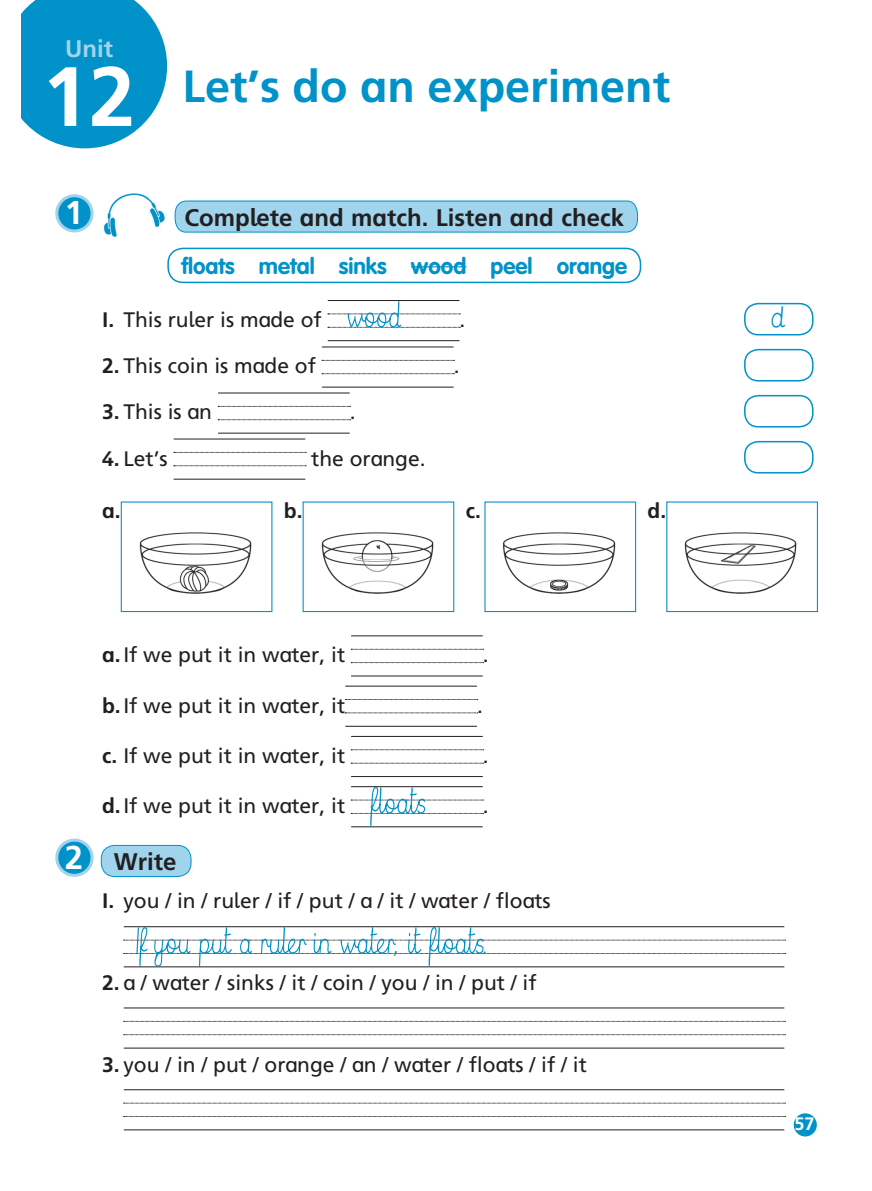
<style>
.page{position:relative;width:872px;height:1191px;background:#fff}
.page>*{position:absolute;margin:0;border:0;box-sizing:border-box;transform-origin:0 0}
.t1{font:700 84px "Frutiger";color:#fff}
.t2{font:700 45px "Infant Frutiger";color:#0092c8}
.t3{font:700 33px "Frutiger";color:#fff}
.t4{font:28.35px "Cursive Script";color:#0092c8;scale:.9 1}
.t5{font:700 24px "Infant Frutiger";color:#231f20}
.t6{font:700 24px "Infant Frutiger";color:#a0d4ec}
.t7{font:700 22.5px "VAG Rounded";color:#0092c8}
.t8{font:21px "Infant Frutiger";color:#231f20}
.t9{font:700 21px "Infant Frutiger";color:#231f20}
.t10{font:700 18px "Frutiger";color:#fff}
.s1{font-weight:700}
.s2{font-family:"Frutiger";font-size:33px;color:#fff}
</style>
<div class="page">
<div style="left:793px;top:1112px;width:24px;height:25px;background:#0092c8;border-radius:50%"></div>
<div style="left:792px;top:1111px;width:26px;height:27px;border:2px solid #fff;border-radius:50%"></div>
<svg style="left:55px;top:194px;width:39px;height:39px"></svg>
<img style="left:103px;top:193px;width:62px;height:44px">
<svg style="left:174px;top:200px;width:464px;height:33px;background:#99d1ea"></svg>
<hr style="left:411px;top:266px;width:55px;height:1px;background:#0092c8">
<div style="left:167px;top:248px;width:474px;height:35px;border:2px solid #0092c8;border-radius:15px"></div>
<hr style="left:328px;top:300px;width:131px;height:1px;background:#231f20">
<hr style="left:328px;top:340px;width:131px;height:1px;background:#231f20">
<svg style="left:328px;top:301px;width:132px;height:27px"></svg>
<div style="left:744px;top:303px;width:69px;height:32px;border:2px solid #0092c8;border-radius:14px"></div>
<hr style="left:322px;top:346px;width:131px;height:1px;background:#231f20">
<svg style="left:322px;top:360px;width:132px;height:1px"></svg>
<svg style="left:322px;top:373px;width:132px;height:1px"></svg>
<hr style="left:322px;top:387px;width:131px;height:1px;background:#231f20">
<div style="left:744px;top:349px;width:69px;height:32px;border:2px solid #0092c8;border-radius:14px"></div>
<hr style="left:218px;top:392px;width:132px;height:1px;background:#231f20">
<svg style="left:218px;top:406px;width:132px;height:1px"></svg>
<svg style="left:218px;top:419px;width:132px;height:1px"></svg>
<hr style="left:218px;top:433px;width:132px;height:1px;background:#231f20">
<div style="left:744px;top:395px;width:69px;height:32px;border:2px solid #0092c8;border-radius:14px"></div>
<hr style="left:174px;top:438px;width:131px;height:1px;background:#231f20">
<svg style="left:174px;top:452px;width:132px;height:1px"></svg>
<svg style="left:174px;top:465px;width:132px;height:1px"></svg>
<hr style="left:174px;top:479px;width:131px;height:1px;background:#231f20">
<div style="left:744px;top:441px;width:69px;height:32px;border:2px solid #0092c8;border-radius:14px"></div>
<img style="left:139px;top:532px;width:113px;height:62px">
<div style="left:121px;top:501px;width:151px;height:111px;border:1px solid #0092c8"></div>
<img style="left:321px;top:532px;width:113px;height:62px">
<div style="left:302px;top:501px;width:152px;height:111px;border:1px solid #0092c8"></div>
<img style="left:503px;top:532px;width:113px;height:62px">
<div style="left:484px;top:501px;width:152px;height:111px;border:1px solid #0092c8"></div>
<img style="left:684px;top:532px;width:113px;height:62px">
<div style="left:666px;top:501px;width:152px;height:111px;border:1px solid #0092c8"></div>
<hr style="left:351px;top:635px;width:132px;height:1px;background:#231f20">
<svg style="left:351px;top:649px;width:133px;height:1px"></svg>
<svg style="left:351px;top:662px;width:133px;height:1px"></svg>
<hr style="left:351px;top:675px;width:132px;height:1px;background:#231f20">
<hr style="left:345px;top:686px;width:132px;height:1px;background:#231f20">
<svg style="left:345px;top:699px;width:133px;height:1px"></svg>
<svg style="left:345px;top:712px;width:133px;height:1px"></svg>
<hr style="left:345px;top:726px;width:132px;height:1px;background:#231f20">
<hr style="left:351px;top:736px;width:132px;height:1px;background:#231f20">
<svg style="left:351px;top:749px;width:133px;height:1px"></svg>
<svg style="left:351px;top:763px;width:133px;height:1px"></svg>
<hr style="left:351px;top:776px;width:132px;height:1px;background:#231f20">
<svg style="left:351px;top:786px;width:133px;height:41px"></svg>
<svg style="left:55px;top:838px;width:39px;height:39px"></svg>
<div style="left:101px;top:845px;width:90px;height:31px;background:#a0d4ec;border-radius:13px"></div>
<div style="left:101px;top:845px;width:90px;height:32px;border:1px solid #0092c8;border-radius:13px"></div>
<svg style="left:123px;top:926px;width:662px;height:41px"></svg>
<hr style="left:124px;top:1007px;width:660px;height:1px;background:#231f20">
<svg style="left:123px;top:1021px;width:662px;height:1px"></svg>
<svg style="left:124px;top:1034px;width:661px;height:1px"></svg>
<hr style="left:124px;top:1047px;width:660px;height:1px;background:#231f20">
<hr style="left:124px;top:1089px;width:660px;height:1px;background:#231f20">
<svg style="left:123px;top:1102px;width:662px;height:1px"></svg>
<svg style="left:124px;top:1116px;width:661px;height:1px"></svg>
<hr style="left:124px;top:1129px;width:660px;height:1px;background:#231f20">
<svg style="left:21px;top:0;width:147px;height:149px;background:#23a1cf"></svg>
<p class="t6" style="left:65px;top:34px;width:49px">Unit</p>
<h1 class="t1" style="left:42px;top:47px;width:95px">12</h1>
<h2 class="t2" style="left:182px;top:60px;width:489px">Let’s do an experiment</h2>
<h3 class="t3" style="left:65px;top:193px;width:20px">1</h3>
<p class="t5" style="left:184px;top:204px;width:441px">Complete and match. Listen and check</p>
<p class="t7" style="left:181px;top:253px;width:447px">floats metal sinks wood peel orange</p>
<p class="t8" style="left:102px;top:308px;width:221px"><span class="s1">1.</span> This ruler is made of</p>
<p class="t8" style="left:459px;top:308px;width:7px">.</p>
<p class="t8" style="left:102px;top:354px;width:215px"><span class="s1">2.</span> This coin is made of</p>
<p class="t8" style="left:102px;top:400px;width:111px"><span class="s1">3.</span> This is an</p>
<p class="t8" style="left:350px;top:400px;width:7px">.</p>
<p class="t8" style="left:454px;top:354px;width:7px">.</p>
<p class="t8" style="left:102px;top:446px;width:67px"><span class="s1">4.</span> Let’s</p>
<p class="t8" style="left:311px;top:446px;width:116px">the orange.</p>
<p class="t9" style="left:102px;top:498px;width:20px">a.</p>
<p class="t9" style="left:284px;top:498px;width:20px">b.</p>
<p class="t9" style="left:466px;top:498px;width:17px">c.</p>
<p class="t9" style="left:647px;top:498px;width:20px">d.</p>
<p class="t8" style="left:102px;top:642px;width:244px"><span class="s1">a.</span> If we put it in water, it</p>
<p class="t8" style="left:102px;top:693px;width:244px"><span class="s1">b.</span> If we put it in water, it</p>
<p class="t8" style="left:102px;top:743px;width:244px"><span class="s1">c.</span> If we put it in water, it</p>
<p class="t8" style="left:102px;top:793px;width:244px"><span class="s1">d.</span> If we put it in water, it</p>
<p class="t8" style="left:483px;top:642px;width:7px">.</p>
<p class="t8" style="left:477px;top:693px;width:7px">.</p>
<p class="t8" style="left:483px;top:743px;width:7px">.</p>
<p class="t8" style="left:483px;top:793px;width:7px">.</p>
<p class="t5" style="left:65px;top:848px;width:113px"><span class="s2">2</span> Write</p>
<p class="t8" style="left:102px;top:888px;width:450px"><span class="s1">1.</span> you / in / ruler / if / put / a / it / water / floats</p>
<p class="t8" style="left:102px;top:970px;width:436px"><span class="s1">2.</span> a / water / sinks / it / coin / you / in / put / if</p>
<p class="t8" style="left:102px;top:1052px;width:486px"><span class="s1">3.</span> you / in / put / orange / an / water / floats / if / it</p>
<h3 class="t4" style="left:770px;top:301px;width:18px">d</h3>
<p class="t10" style="left:794px;top:1113px;width:22px">57</p>
</div>
